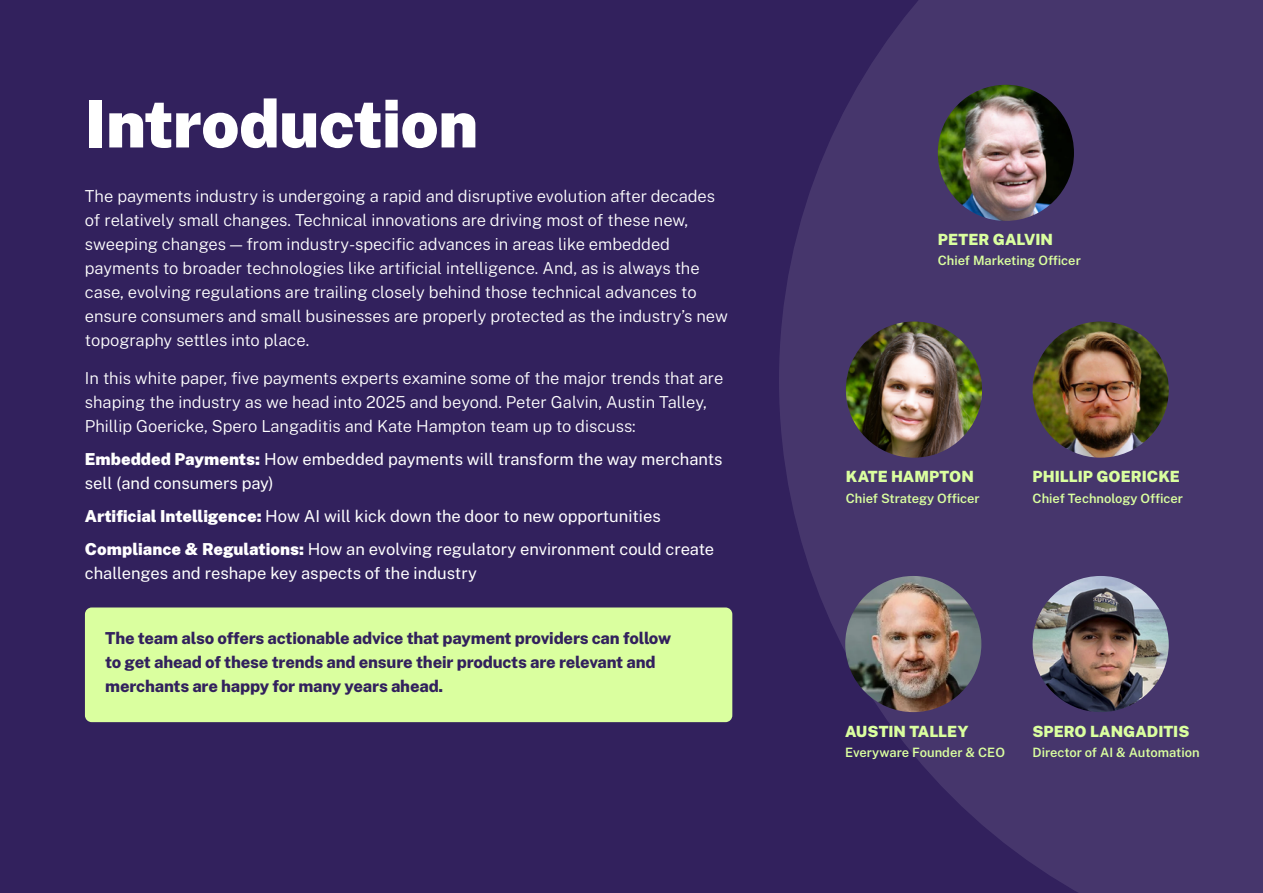
<style>
.page{position:relative;width:1263px;height:893px;background:#32215d}
.page>*{position:absolute;margin:0;border:0;box-sizing:border-box;transform-origin:0 0}
.t1{font:900 66px "Public Sans";letter-spacing:-.01em;color:#fff}
.t2{font:300 16.5px/24px "Public Sans";color:#fff}
.t3{font:16.5px/24px "Public Sans";color:#fff}
.t4{font:800 16.5px/24px "Public Sans";letter-spacing:-.01em;color:#32215d}
.t5{font:900 15.45px "Public Sans";color:#daff9f}
.t6{font:600 12.9px "Public Sans";color:#daff9f}
.s1{font-weight:900}
</style>
<div class="page">
<svg style="left:779px;top:0;width:484px;height:893px;fill:#46366c"></svg>
<img style="left:846px;top:321px;width:136px;height:137px;border-radius:68px">
<img style="left:1032px;top:321px;width:137px;height:137px;border-radius:68px">
<img style="left:1032px;top:576px;width:137px;height:136px;border-radius:68px">
<img style="left:845px;top:576px;width:136px;height:136px;border-radius:68px">
<img style="left:938px;top:85px;width:136px;height:136px;border-radius:68px">
<div style="left:85px;top:607px;width:647px;height:115px;background:#daff9f;border-radius:7px"></div>
<h1 class="t1" style="left:85px;top:73px;width:395px">Introduction</h1>
<p class="t2" style="left:85px;top:184px;width:644px">The payments industry is undergoing a rapid and disruptive evolution after decades of relatively small changes. Technical innovations are driving most of these new, sweeping changes — from industry-specific advances in areas like embedded payments to broader technologies like artificial intelligence. And, as is always the case, evolving regulations are trailing closely behind those technical advances to ensure consumers and small businesses are properly protected as the industry’s new topography settles into place.</p>
<p class="t2" style="left:85px;top:365px;width:640px">In this white paper, five payments experts examine some of the major trends that are shaping the industry as we head into 2025 and beyond. Peter Galvin, Austin Talley,<br>Phillip Goericke, Spero Langaditis and Kate Hampton team up to discuss:</p>
<p class="t3" style="left:85px;top:446px;width:639px"><span class="s1">Embedded Payments:</span> How embedded payments will transform the way merchants sell (and consumers pay)</p>
<p class="t3" style="left:85px;top:499px;width:631px;line-height:33px"><span class="s1">Artificial Intelligence:</span> How AI will kick down the door to new opportunities<br><span class="s1">Compliance &amp; Regulations:</span> How an evolving regulatory environment could create</p>
<p class="t3" style="left:85px;top:560px;width:393px">challenges and reshape key aspects of the industry</p>
<p class="t4" style="left:105px;top:624px;width:567px">The team also offers actionable advice that payment providers can follow to get ahead of these trends and ensure their products are relevant and merchants are happy for many years ahead.</p>
<p class="t5" style="left:938px;top:228px;width:117px">PETER GALVIN</p>
<p class="t6" style="left:938px;top:251px;width:145px">Chief Marketing Officer</p>
<p class="t5" style="left:846px;top:465px;width:129px">KATE HAMPTON</p>
<p class="t6" style="left:846px;top:489px;width:135px">Chief Strategy Officer</p>
<p class="t5" style="left:1032px;top:465px;width:149px">PHILLIP GOERICKE</p>
<p class="t6" style="left:1032px;top:489px;width:152px">Chief Technology Officer</p>
<p class="t5" style="left:845px;top:719px;width:125px">AUSTIN TALLEY</p>
<p class="t6" style="left:845px;top:743px;width:161px">Everyware Founder &amp; CEO</p>
<p class="t5" style="left:1032px;top:719px;width:158px">SPERO LANGADITIS</p>
<p class="t6" style="left:1032px;top:743px;width:169px">Director of AI &amp; Automation</p>
</div>
